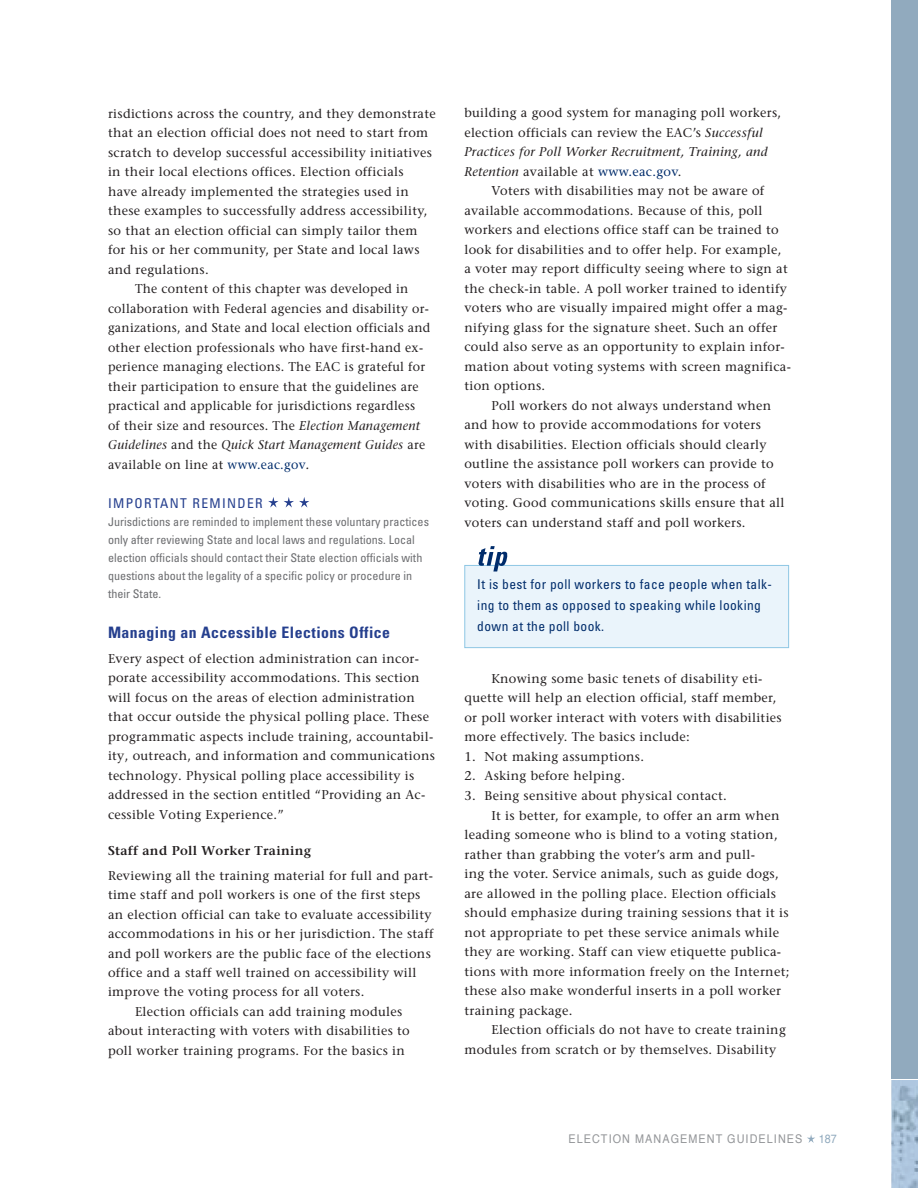
<style>
.page{position:relative;width:918px;height:1188px;background:#fff}
.page>*{position:absolute;margin:0;border:0;box-sizing:border-box;transform-origin:0 0}
.t1{font:700 condensed 15.75px "Univers";letter-spacing:.03em;color:#253f8e}
.t2{font:condensed 13.5px/21px "Univers";letter-spacing:.03em;color:#002c6b}
.t3{font:condensed 13.5px "Univers";letter-spacing:.1em;color:#253f8e}
.t4{font:12.75px/19.5px "Stone Serif";letter-spacing:.025em;color:#231f20}
.t5{font:italic 12.75px "Stone Serif";letter-spacing:.025em;color:#231f20}
.t6{font:600 12.75px "Stone Serif";letter-spacing:.025em;color:#231f20}
.t7{font:condensed 12px/18px "Univers";color:#6c6d70}
.t8{font:12px "Helvetica";letter-spacing:.1em;color:#939598;scale:.9 1}
.t9{font:12px "Helvetica";color:#91aabe;scale:.9 1}
.s1{font-style:italic}
.s2{font-style:normal}
.s3{color:#002c6b}
</style>
<div class="page">
<svg style="left:807px;top:1134px;width:8px;height:9px"></svg>
<div style="left:891px;top:0;width:27px;height:1079px;background:#91aabe"></div>
<img style="left:891px;top:1080px;width:27px;height:108px">
<svg style="left:268px;top:497px;width:41px;height:11px"></svg>
<div style="left:464px;top:565px;width:325px;height:83px;background:#eaf4fb;border:1px solid #8ec7e4"></div>
<svg style="left:478px;top:546px;width:30px;height:25px"></svg>
<p class="t4" style="left:108px;top:103px;width:329px">risdictions across the country, and they demonstrate</p>
<p class="t4" style="left:108px;top:123px;width:322px">that an election official does not need to start from</p>
<p class="t4" style="left:108px;top:142px;width:326px">scratch to develop successful accessibility initiatives</p>
<p class="t4" style="left:108px;top:162px;width:297px">in their local elections offices. Election officials</p>
<p class="t4" style="left:108px;top:181px;width:302px">have already implemented the strategies used in</p>
<p class="t4" style="left:108px;top:201px;width:321px">these examples to successfully address accessibility,</p>
<p class="t4" style="left:108px;top:220px;width:311px">so that an election official can simply tailor them</p>
<p class="t4" style="left:108px;top:240px;width:313px">for his or her community, per State and local laws</p>
<p class="t4" style="left:108px;top:259px;width:102px">and regulations.</p>
<p class="t4" style="left:135px;top:279px;width:275px">The content of this chapter was developed in</p>
<p class="t4" style="left:108px;top:298px;width:323px">collaboration with Federal agencies and disability or-</p>
<p class="t4" style="left:108px;top:318px;width:324px">ganizations, and State and local election officials and</p>
<p class="t4" style="left:108px;top:337px;width:317px">other election professionals who have first-hand ex-</p>
<p class="t4" style="left:108px;top:357px;width:319px">perience managing elections. The EAC is grateful for</p>
<p class="t4" style="left:108px;top:376px;width:312px">their participation to ensure that the guidelines are</p>
<p class="t4" style="left:108px;top:396px;width:309px">practical and applicable for jurisdictions regardless</p>
<p class="t4" style="left:108px;top:415px;width:313px">of their size and resources. The <span class="s1">Election Management</span></p>
<p class="t5" style="left:108px;top:437px;width:319px">Guidelines <span class="s2">and the</span> Quick Start Management Guides <span class="s2">are</span></p>
<p class="t4" style="left:108px;top:454px;width:203px">available on line at <span class="s3">www.eac.gov</span><span class="s1">.</span></p>
<p class="t3" style="left:108px;top:494px;width:45px">IMPORTA</p>
<p class="t3" style="left:170px;top:494px;width:86px">NT REMINDER</p>
<p class="t7" style="left:108px;top:512px;width:323px">Jurisdictions are reminded to implement these voluntary practices only after reviewing State and local laws and regulations. Local election officials should contact their State election officials with questions about the legality of a specific policy or procedure in their State.</p>
<p class="t1" style="left:108px;top:623px;width:284px">Managing an Accessible Elections Office</p>
<p class="t4" style="left:108px;top:649px;width:329px">Every aspect of election administration can incor&shy;porate accessibility accommodations. This section will focus on the areas of election administration that occur outside the physical polling place. These programmatic aspects include training, accountabil&shy;ity, outreach, and information and communications technology. Physical polling place accessibility is addressed in the section entitled “Providing an Ac&shy;cessible Voting Experience.”</p>
<p class="t6" style="left:108px;top:843px;width:205px">Staff and Poll Worker Training</p>
<p class="t4" style="left:108px;top:865px;width:327px">Reviewing all the training material for full and part-</p>
<p class="t4" style="left:108px;top:885px;width:314px">time staff and poll workers is one of the first steps</p>
<p class="t4" style="left:108px;top:904px;width:325px">an election official can take to evaluate accessibility</p>
<p class="t4" style="left:108px;top:924px;width:327px">accommodations in his or her jurisdiction. The staff</p>
<p class="t4" style="left:108px;top:943px;width:324px">and poll workers are the public face of the elections</p>
<p class="t4" style="left:108px;top:963px;width:310px">office and a staff well trained on accessibility will</p>
<p class="t4" style="left:108px;top:982px;width:258px">improve the voting process for all voters.</p>
<p class="t4" style="left:135px;top:1002px;width:269px">Election officials can add training modules</p>
<p class="t4" style="left:108px;top:1021px;width:303px">about interacting with voters with disabilities to</p>
<p class="t4" style="left:108px;top:1041px;width:298px">poll worker training programs. For the basics in</p>
<p class="t4" style="left:464px;top:103px;width:318px">building a good system for managing poll workers, election officials can review the EAC’s <span class="s1">Successful Practices for Poll Worker Recruitment, Training, and Retention</span> available at <span class="s3">www.eac.gov</span>.</p>
<p class="t4" style="left:491px;top:181px;width:274px">Voters with disabilities may not be aware of</p>
<p class="t4" style="left:464px;top:201px;width:300px">available accommodations. Because of this, poll</p>
<p class="t4" style="left:464px;top:220px;width:316px">workers and elections office staff can be trained to</p>
<p class="t4" style="left:464px;top:240px;width:319px">look for disabilities and to offer help. For example,</p>
<p class="t4" style="left:464px;top:259px;width:325px">a voter may report difficulty seeing where to sign at</p>
<p class="t4" style="left:464px;top:279px;width:324px">the check-in table. A poll worker trained to identify</p>
<p class="t4" style="left:464px;top:298px;width:325px">voters who are visually impaired might offer a mag-</p>
<p class="t4" style="left:464px;top:318px;width:314px">nifying glass for the signature sheet. Such an offer</p>
<p class="t4" style="left:464px;top:337px;width:322px">could also serve as an opportunity to explain infor-</p>
<p class="t4" style="left:464px;top:357px;width:328px">mation about voting systems with screen magnifica-</p>
<p class="t4" style="left:464px;top:376px;width:82px">tion options.</p>
<p class="t4" style="left:491px;top:396px;width:281px">Poll workers do not always understand when</p>
<p class="t4" style="left:464px;top:415px;width:298px">and how to provide accommodations for voters</p>
<p class="t4" style="left:464px;top:435px;width:304px">with disabilities. Election officials should clearly</p>
<p class="t4" style="left:464px;top:454px;width:311px">outline the assistance poll workers can provide to</p>
<p class="t4" style="left:464px;top:474px;width:303px">voters with disabilities who are in the process of</p>
<p class="t4" style="left:464px;top:493px;width:322px">voting. Good communications skills ensure that all</p>
<p class="t4" style="left:464px;top:513px;width:283px">voters can understand staff and poll workers.</p>
<p class="t2" style="left:477px;top:573px;width:296px">It is best for poll workers to face people when talk&shy;ing to them as opposed to speaking while looking down at the poll book.</p>
<p class="t4" style="left:464px;top:669px;width:319px;text-indent:27px">Knowing some basic tenets of disability eti&shy;quette will help an election official, staff member, or poll worker interact with voters with disabilities more effectively. The basics include:</p>
<p class="t4" style="left:464px;top:747px;width:181px">1. Not making assumptions.</p>
<p class="t4" style="left:464px;top:766px;width:162px">2. Asking before helping.</p>
<p class="t4" style="left:464px;top:786px;width:264px">3. Being sensitive about physical contact.</p>
<p class="t4" style="left:491px;top:805px;width:290px">It is better, for example, to offer an arm when</p>
<p class="t4" style="left:464px;top:825px;width:315px">leading someone who is blind to a voting station,</p>
<p class="t4" style="left:464px;top:844px;width:292px">rather than grabbing the voter’s arm and pull-</p>
<p class="t4" style="left:464px;top:864px;width:316px">ing the voter. Service animals, such as guide dogs,</p>
<p class="t4" style="left:464px;top:883px;width:313px">are allowed in the polling place. Election officials</p>
<p class="t4" style="left:464px;top:903px;width:326px">should emphasize during training sessions that it is</p>
<p class="t4" style="left:464px;top:922px;width:316px">not appropriate to pet these service animals while</p>
<p class="t4" style="left:464px;top:942px;width:318px">they are working. Staff can view etiquette publica-</p>
<p class="t4" style="left:464px;top:961px;width:327px">tions with more information freely on the Internet;</p>
<p class="t4" style="left:464px;top:981px;width:318px">these also make wonderful inserts in a poll worker</p>
<p class="t4" style="left:464px;top:1000px;width:110px">training package.</p>
<p class="t4" style="left:491px;top:1020px;width:296px">Election officials do not have to create training</p>
<p class="t4" style="left:464px;top:1039px;width:313px">modules from scratch or by themselves. Disability</p>
<p class="t8" style="left:568px;top:1130px;width:261px">ELECTION MANAGEMENT GUIDELINES</p>
<p class="t9" style="left:819px;top:1130px;width:22px">187</p>
</div>
